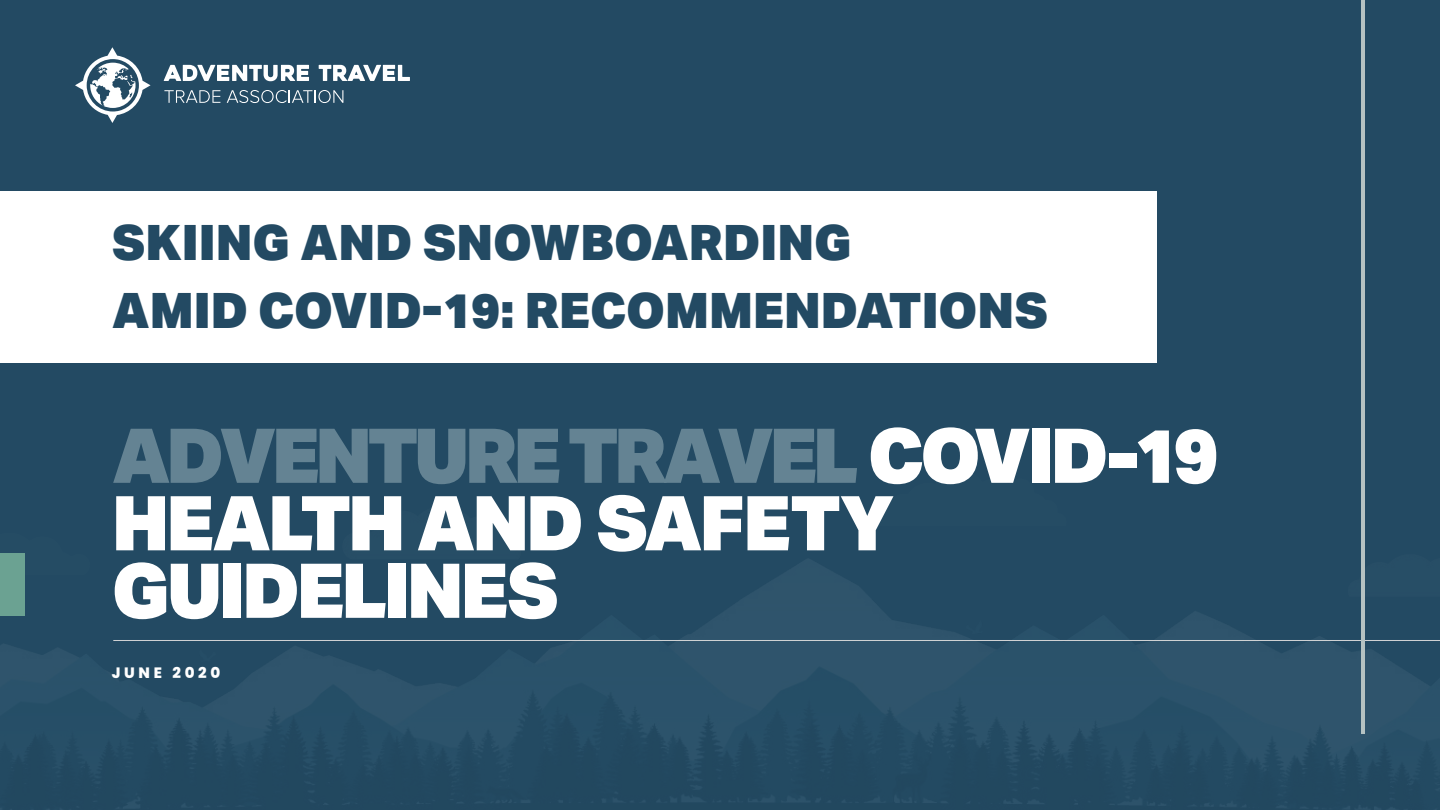
<style>
.page{position:relative;width:1440px;height:810px;background:#234a63}
.page>*{position:absolute;margin:0;border:0;box-sizing:border-box;transform-origin:0 0}
.t1{font:900 75.75px/67.5px "Aktiv Grotesk";letter-spacing:-.045em;color:#fff}
.t2{font:900 48.75px/67.5px "Aktiv Grotesk";color:#234a63}
.t3{font:800 15px "Poppins";letter-spacing:.25em;color:#fff}
.s1{color:#648393}
</style>
<div class="page">
<img style="left:0;top:553px;width:1429px;height:257px">
<hr style="left:113px;top:640px;width:1327px;height:1px;background:#d1d3d4">
<div style="left:0;top:554px;width:25px;height:62px;background:#6ba292"></div>
<hr style="left:1361px;top:0;width:4px;height:733px;background:#b5c2c2">
<div style="left:0;top:191px;width:1156px;height:171px;background:#fff"></div>
<svg style="left:164px;top:65px;width:145px;height:16px"></svg>
<svg style="left:319px;top:65px;width:91px;height:16px"></svg>
<svg style="left:164px;top:90px;width:56px;height:13px"></svg>
<svg style="left:227px;top:90px;width:116px;height:13px"></svg>
<svg style="left:75px;top:47px;width:76px;height:76px"></svg>
<p class="t2" style="left:112px;top:208px;width:938px">SKIING AND SNOWBOARDING<br>AMID COVID-19: RECOMMENDATIONS</p>
<h1 class="t1" style="left:112px;top:420px;width:1109px"><span class="s1">ADVENTURE TRAVEL</span> COVID-19<br>HEALTH AND SAFETY<br>GUIDELINES</h1>
<p class="t3" style="left:112px;top:664px;width:110px">JUNE 2020</p>
</div>
